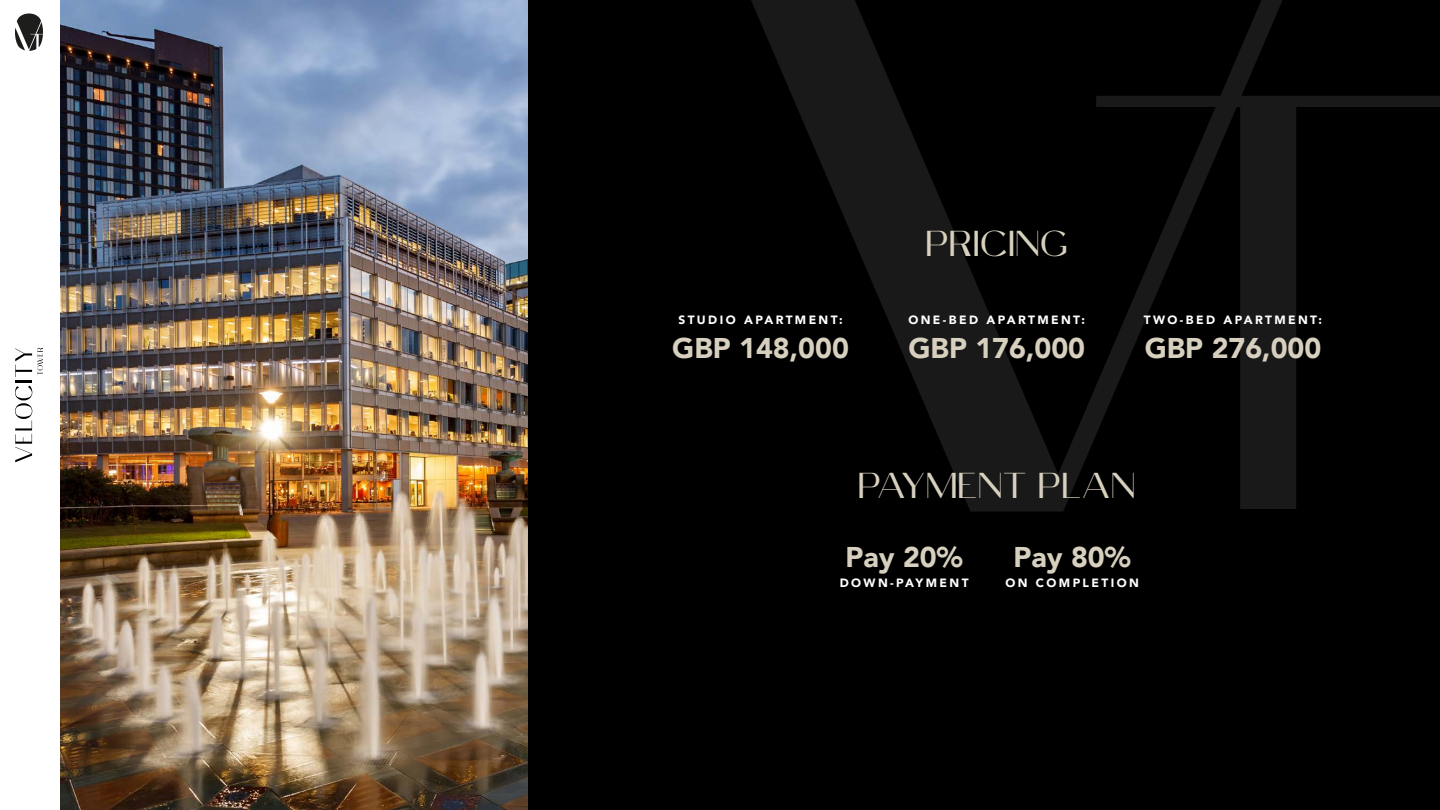
<style>
.page{position:relative;width:1440px;height:810px;background:#fff}
.page>*{position:absolute;margin:0;border:0;box-sizing:border-box;transform-origin:0 0}
.t1{font:36px "Celine Peach Free Sans";color:#d8d0be}
.t2{font:900 28.5px "Avenir";color:#d8d0be}
.t3{font:900 12px "Avenir";letter-spacing:.2em;color:#fff}
</style>
<div class="page">
<svg style="left:15px;top:14px;width:28px;height:37px"></svg>
<svg style="left:15px;top:348px;width:28px;height:114px"></svg>
<img style="left:60px;top:0;width:468px;height:810px">
<div style="left:528px;top:0;width:912px;height:810px;background:#000"></div>
<svg style="left:751px;top:0;width:689px;height:512px"></svg>
<p class="t3" style="left:678px;top:309px;width:59px">STUDIO</p>
<h2 class="t2" style="left:672px;top:323px;width:178px">GBP 148,000</h2>
<p class="t3" style="left:744px;top:309px;width:100px">APARTMENT:</p>
<h1 class="t1" style="left:925px;top:224px;width:144px">PRICING</h1>
<p class="t3" style="left:908px;top:309px;width:71px">ONE B- ED</p>
<h2 class="t2" style="left:908px;top:323px;width:178px">GBP 176,000</h2>
<p class="t3" style="left:987px;top:309px;width:100px">APARTMENT:</p>
<p class="t3" style="left:1144px;top:309px;width:73px">TWO B- ED</p>
<h2 class="t2" style="left:1145px;top:323px;width:178px">GBP 276,000</h2>
<p class="t3" style="left:1224px;top:309px;width:100px">APARTMENT:</p>
<h1 class="t1" style="left:858px;top:467px;width:279px">PAYMENT PLAN</h1>
<h2 class="t2" style="left:846px;top:532px;width:119px">Pay 20%</h2>
<p class="t3" style="left:840px;top:573px;width:130px">DOWN-PAYMENT</p>
<h2 class="t2" style="left:1014px;top:532px;width:119px">Pay 80%</h2>
<p class="t3" style="left:1036px;top:573px;width:104px">COMPLETION</p>
<p class="t3" style="left:1005px;top:573px;width:24px">ON</p>
</div>
